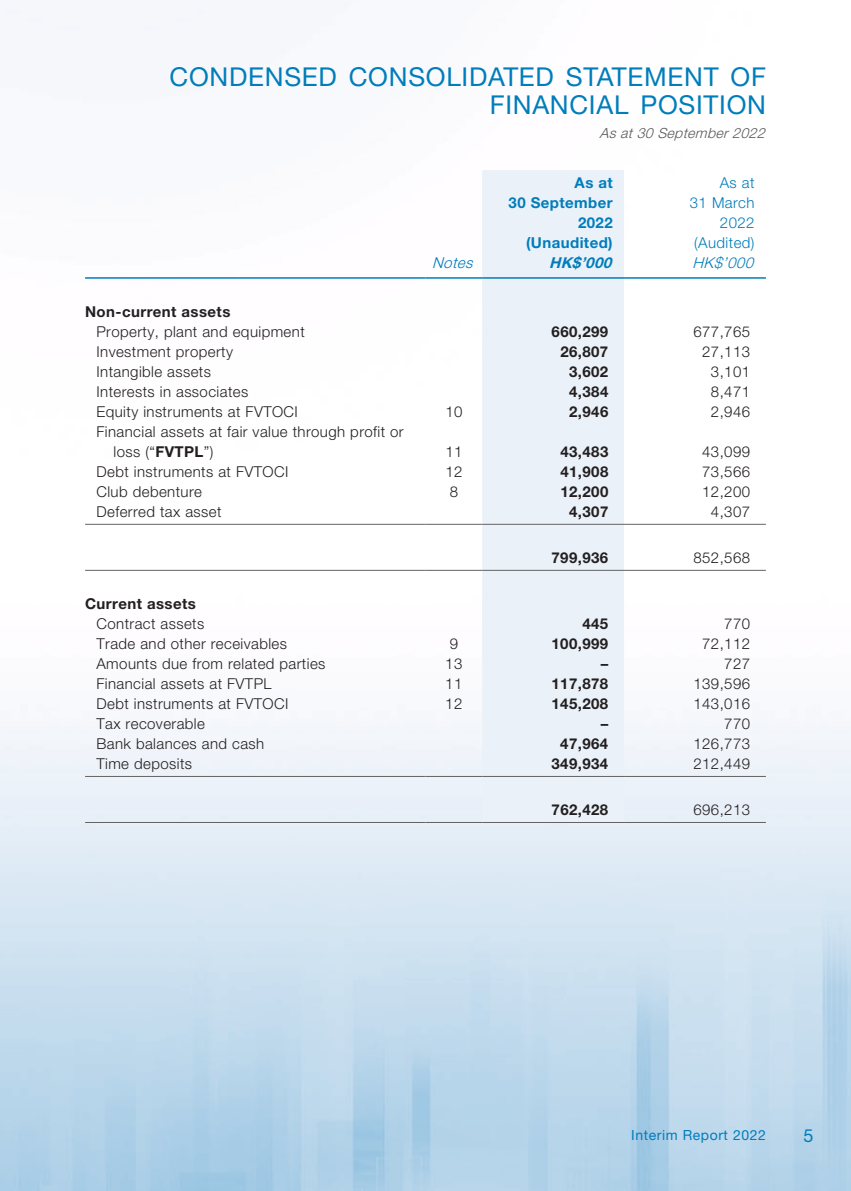
<style>
.page{position:relative;width:851px;height:1191px;background:#fff}
.page>*{position:absolute;margin:0;border:0;box-sizing:border-box;transform-origin:0 0}
.t1{font:26px/28px "Helvetica Neue LT Std";letter-spacing:.03em;color:#007dbb;text-align:right}
.t2{font:18px "Helvetica Neue LT Std";color:#007dbb}
.t3{font:300 15px/20px "Helvetica Neue LT Std";letter-spacing:.03em;color:#231f20}
.t4{font:700 15px "Helvetica Neue LT Std";letter-spacing:.03em;color:#231f20}
.t5{font:700 15px/20px "Helvetica Neue LT Std";letter-spacing:.03em;color:#007dbb;text-align:right}
.t6{font:300 15px/20px "Helvetica Neue LT Std";letter-spacing:.03em;color:#007dbb;text-align:right}
.t7{font:italic 300 15px "Helvetica Neue LT Std";color:#007dbb}
.t8{font:italic 700 15px "Helvetica Neue LT Std";color:#007dbb}
.t9{font:italic 300 14px "Helvetica Neue LT Std";color:#57585a}
.t10{font:14px "Helvetica Neue LT Std";letter-spacing:.04em;color:#007dbb}
.s1{font-weight:700}
</style>
<div class="page">
<img style="left:0;top:3px;width:850px;height:1188px">
<div style="left:482px;top:170px;width:142px;height:652px;background:#eaf1f8"></div>
<hr style="left:85px;top:277px;width:340px;height:2px;background:#007dbb">
<hr style="left:425px;top:277px;width:57px;height:2px;background:#007dbb">
<hr style="left:482px;top:277px;width:142px;height:2px;background:#007dbb">
<hr style="left:624px;top:277px;width:141px;height:2px;background:#007dbb">
<hr style="left:85px;top:524px;width:340px;height:1px;background:#636366">
<hr style="left:425px;top:524px;width:57px;height:1px;background:#636366">
<hr style="left:482px;top:524px;width:142px;height:1px;background:#636366">
<hr style="left:624px;top:524px;width:141px;height:1px;background:#636366">
<hr style="left:85px;top:570px;width:340px;height:1px;background:#636366">
<hr style="left:425px;top:570px;width:57px;height:1px;background:#636366">
<hr style="left:482px;top:570px;width:142px;height:1px;background:#636366">
<hr style="left:624px;top:570px;width:141px;height:1px;background:#636366">
<hr style="left:85px;top:776px;width:340px;height:1px;background:#636366">
<hr style="left:425px;top:776px;width:57px;height:1px;background:#636366">
<hr style="left:482px;top:776px;width:142px;height:1px;background:#636366">
<hr style="left:624px;top:776px;width:141px;height:1px;background:#636366">
<hr style="left:85px;top:822px;width:340px;height:1px;background:#636366">
<hr style="left:425px;top:822px;width:57px;height:1px;background:#636366">
<hr style="left:482px;top:822px;width:142px;height:1px;background:#636366">
<hr style="left:624px;top:822px;width:141px;height:1px;background:#636366">
<h1 class="t1" style="left:170px;top:62px;width:598px">CONDENSED CONSOLIDATED STATEMENT OF<br>FINANCIAL POSITION</h1>
<p class="t9" style="left:599px;top:124px;width:171px">Asat30 September2022</p>
<p class="t5" style="left:508px;top:172px;width:106px">As at<br>30 September<br>2022</p>
<p class="t6" style="left:689px;top:173px;width:66px">As at<br>31 March<br>2022</p>
<p class="t5" style="left:526px;top:232px;width:88px">(Unaudited)</p>
<p class="t6" style="left:694px;top:232px;width:62px">(Audited)</p>
<p class="t7" style="left:432px;top:254px;width:46px">Notes</p>
<p class="t8" style="left:549px;top:254px;width:68px">HK$’000</p>
<p class="t7" style="left:692px;top:254px;width:67px">HK$’000</p>
<p class="t4" style="left:85px;top:302px;width:147px">Non-current assets</p>
<p class="t3" style="left:96px;top:321px;width:210px">Property, plant and equipment</p>
<p class="t4" style="left:551px;top:322px;width:58px">660,299</p>
<p class="t3" style="left:693px;top:321px;width:58px">677,765</p>
<p class="t3" style="left:96px;top:341px;width:138px">Investment property</p>
<p class="t4" style="left:560px;top:342px;width:49px">26,807</p>
<p class="t3" style="left:702px;top:341px;width:49px">27,113</p>
<p class="t3" style="left:96px;top:361px;width:116px">Intangible assets</p>
<p class="t4" style="left:569px;top:362px;width:41px">3,602</p>
<p class="t3" style="left:710px;top:361px;width:41px">3,101</p>
<p class="t3" style="left:96px;top:381px;width:153px">Interests in associates</p>
<p class="t4" style="left:569px;top:382px;width:41px">4,384</p>
<p class="t3" style="left:710px;top:381px;width:41px">8,471</p>
<p class="t3" style="left:96px;top:401px;width:203px">Equity instruments at FVTOCI</p>
<p class="t3" style="left:445px;top:401px;width:19px">10</p>
<p class="t4" style="left:569px;top:402px;width:41px">2,946</p>
<p class="t3" style="left:710px;top:401px;width:41px">2,946</p>
<p class="t3" style="left:113px;top:421px;width:292px;text-indent:-17px">Financial assets at fair value through profit or loss (“<span class="s1">FVTPL</span>”)</p>
<p class="t3" style="left:445px;top:441px;width:19px">11</p>
<p class="t4" style="left:560px;top:442px;width:49px">43,483</p>
<p class="t3" style="left:702px;top:441px;width:49px">43,099</p>
<p class="t3" style="left:96px;top:461px;width:193px">Debt instruments at FVTOCI</p>
<p class="t3" style="left:445px;top:461px;width:19px">12</p>
<p class="t4" style="left:560px;top:462px;width:49px">41,908</p>
<p class="t3" style="left:702px;top:461px;width:49px">73,566</p>
<p class="t3" style="left:96px;top:481px;width:107px">Club debenture</p>
<p class="t3" style="left:449px;top:481px;width:10px">8</p>
<p class="t4" style="left:560px;top:482px;width:49px">12,200</p>
<p class="t3" style="left:702px;top:481px;width:49px">12,200</p>
<p class="t3" style="left:96px;top:501px;width:126px">Deferred tax asset</p>
<p class="t4" style="left:569px;top:502px;width:41px">4,307</p>
<p class="t3" style="left:710px;top:501px;width:41px">4,307</p>
<p class="t4" style="left:551px;top:548px;width:58px">799,936</p>
<p class="t3" style="left:693px;top:547px;width:58px">852,568</p>
<p class="t4" style="left:85px;top:594px;width:112px">Current assets</p>
<p class="t3" style="left:96px;top:613px;width:109px">Contract assets</p>
<p class="t4" style="left:582px;top:614px;width:27px">445</p>
<p class="t3" style="left:724px;top:613px;width:27px">770</p>
<p class="t3" style="left:96px;top:633px;width:192px">Trade and other receivables</p>
<p class="t3" style="left:449px;top:633px;width:10px">9</p>
<p class="t4" style="left:551px;top:634px;width:58px">100,999</p>
<p class="t3" style="left:702px;top:633px;width:49px">72,112</p>
<p class="t3" style="left:96px;top:653px;width:230px">Amounts due from related parties</p>
<p class="t3" style="left:445px;top:653px;width:19px">13</p>
<p class="t4" style="left:600px;top:654px;width:9px">–</p>
<p class="t3" style="left:724px;top:653px;width:27px">727</p>
<p class="t3" style="left:96px;top:673px;width:177px">Financial assets at FVTPL</p>
<p class="t3" style="left:445px;top:673px;width:19px">11</p>
<p class="t4" style="left:551px;top:674px;width:58px">117,878</p>
<p class="t3" style="left:693px;top:673px;width:58px">139,596</p>
<p class="t3" style="left:96px;top:693px;width:193px">Debt instruments at FVTOCI</p>
<p class="t3" style="left:445px;top:693px;width:19px">12</p>
<p class="t4" style="left:551px;top:694px;width:58px">145,208</p>
<p class="t3" style="left:693px;top:693px;width:58px">143,016</p>
<p class="t3" style="left:96px;top:713px;width:110px">Tax recoverable</p>
<p class="t4" style="left:600px;top:714px;width:9px">–</p>
<p class="t3" style="left:724px;top:713px;width:27px">770</p>
<p class="t3" style="left:96px;top:733px;width:169px">Bank balances and cash</p>
<p class="t4" style="left:560px;top:734px;width:49px">47,964</p>
<p class="t3" style="left:693px;top:733px;width:58px">126,773</p>
<p class="t3" style="left:96px;top:753px;width:97px">Time deposits</p>
<p class="t4" style="left:551px;top:754px;width:58px">349,934</p>
<p class="t3" style="left:693px;top:753px;width:58px">212,449</p>
<p class="t4" style="left:551px;top:800px;width:58px">762,428</p>
<p class="t3" style="left:693px;top:799px;width:58px">696,213</p>
<p class="t10" style="left:631px;top:1127px;width:136px">Interim Report 2022</p>
<p class="t2" style="left:803px;top:1124px;width:12px">5</p>
</div>
